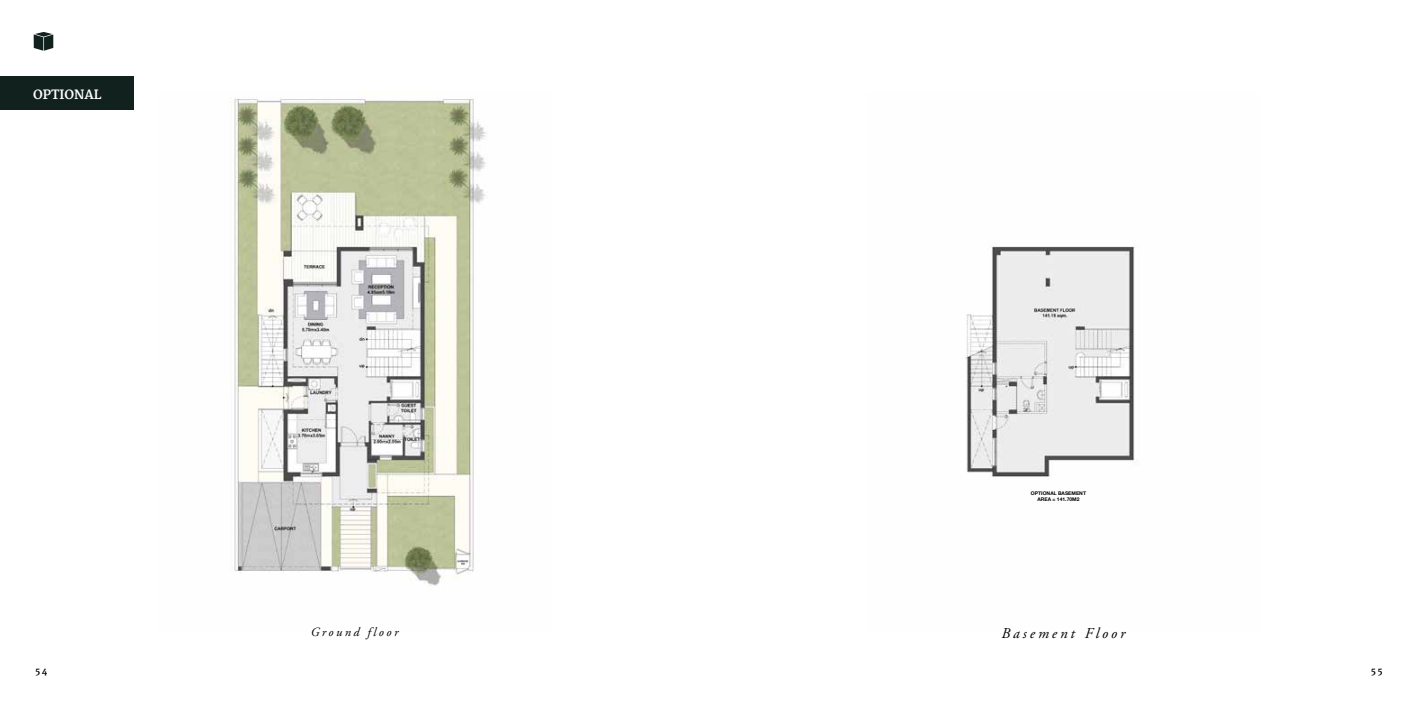
<style>
.page{position:relative;width:1418px;height:709px;background:#fff}
.page>*{position:absolute;margin:0;border:0;box-sizing:border-box;transform-origin:0 0}
.t1{font:italic 15px "Adobe Garamond Pro";letter-spacing:.2em;color:#000}
.t2{font:italic 12.5px "Adobe Garamond Pro";letter-spacing:.2em;color:#000}
.t3{font:700 12.5px "Merriweather";color:#fff}
.t4{font:700 8.75px "Merriweather";color:#000}
.t5{font:700 5px/6px "Helvetica Neue";color:#000;text-align:center}
</style>
<div class="page">
<img style="left:231px;top:98px;width:256px;height:488px">
<div style="left:0;top:76px;width:133px;height:34px;background:#10211e"></div>
<img style="left:965px;top:246px;width:170px;height:231px">
<svg style="left:34px;top:32px;width:19px;height:19px"></svg>
<h2 class="t3" style="left:33px;top:87px;width:70px">OPTIONAL</h2>
<p class="t5" style="left:1030px;top:490px;width:57px">OPTIONAL BASEMENT<br>AREA = 141.70M2</p>
<h2 class="t2" style="left:311px;top:624px;width:89px">Ground floor</h2>
<h1 class="t1" style="left:1001px;top:624px;width:125px">Basement Floor</h1>
<h3 class="t4" style="left:35px;top:665px;width:13px">54</h3>
<h3 class="t4" style="left:1371px;top:665px;width:13px">55</h3>
</div>
